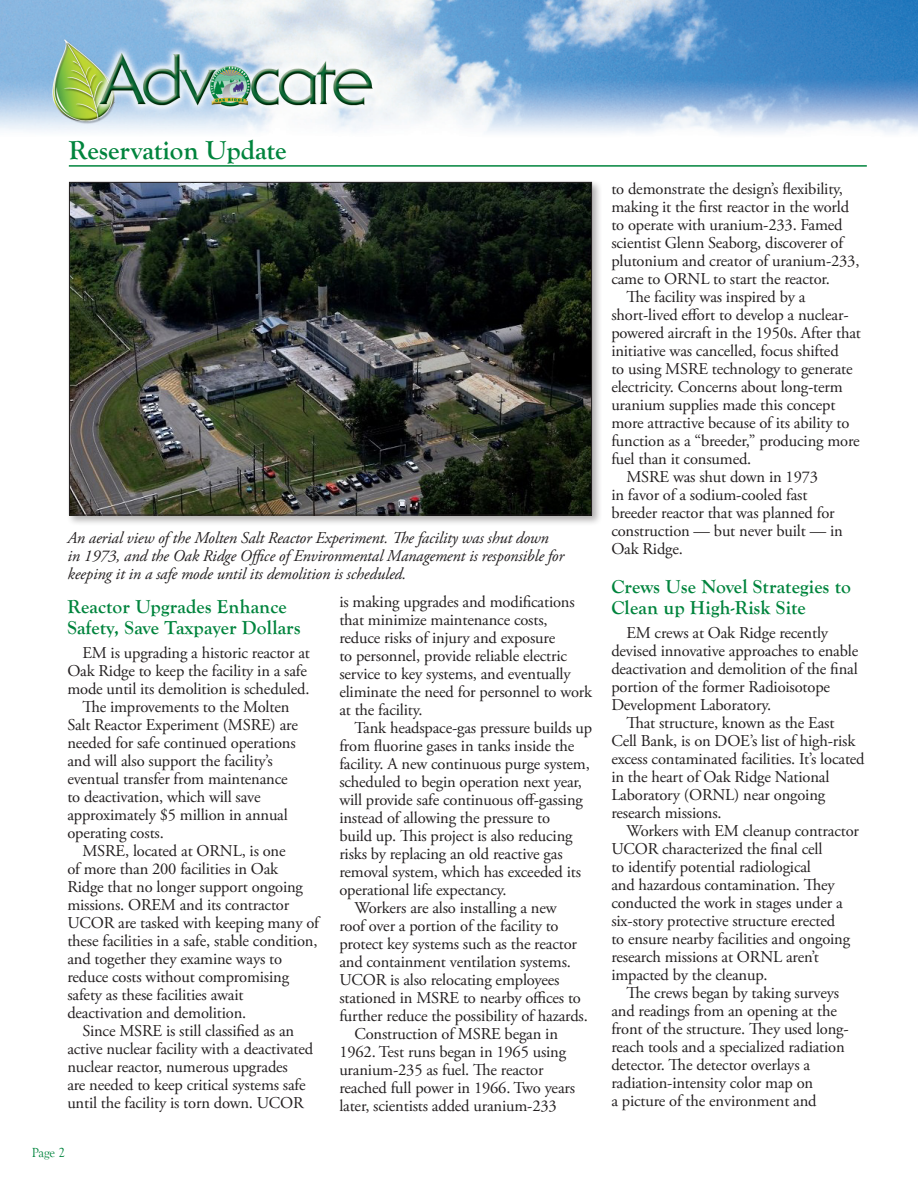
<style>
.page{position:relative;width:918px;height:1188px;background:#fff}
.page>*{position:absolute;margin:0;border:0;box-sizing:border-box;transform-origin:0 0}
.Headlines{font:700 27px "Goudy Old Style T";color:#00843d}
.Advocate_Briefs_head{font:700 19.5px/21px "Goudy Old Style T";letter-spacing:.01em;color:#00843d}
.Advocate_Body_Text{font:16.5px/18px "Adobe Garamond Pro";letter-spacing:-.01em;color:#231f20}
.Advocate_Cutlines{font:italic 16.5px/18px "Adobe Garamond Pro";letter-spacing:-.01em;color:#231f20}
.t1{font:13.5px "Goudy Old Style T";color:#00843d}
</style>
<div class="page">
<img style="left:0;top:0;width:918px;height:167px">
<hr style="left:69px;top:165px;width:798px;height:2px;background:#00843d">
<div style="left:67px;top:180px;width:536px;height:346px;background:#231f20;opacity:.36"></div>
<img style="left:71px;top:184px;width:519px;height:329px">
<p class="Headlines" style="left:69px;top:135px;width:219px">Reservation Update</p>
<p class="Advocate_Cutlines" style="left:68px;top:529px;width:498px">An aerial view of the Molten Salt Reactor Experiment. The facility was shut down in 1973, and the Oak Ridge Office of Environmental Management is responsible for keeping it in a safe mode until its demolition is scheduled.</p>
<p class="Advocate_Briefs_head" style="left:67px;top:596px;width:235px">Reactor Upgrades Enhance<br>Safety, Save Taxpayer Dollars</p>
<p class="Advocate_Body_Text" style="left:67px;top:644px;width:244px;text-indent:15px">EM is upgrading a historic reactor at<br>Oak Ridge to keep the facility in a safe mode until its demolition is scheduled.</p>
<p class="Advocate_Body_Text" style="left:67px;top:698px;width:232px;text-indent:15px">The improvements to the Molten<br>Salt Reactor Experiment (MSRE) are needed for safe continued operations and will also support the facility’s eventual transfer from maintenance to deactivation, which will save approximately $5 million in annual operating costs.</p>
<p class="Advocate_Body_Text" style="left:67px;top:842px;width:253px;text-indent:15px">MSRE, located at ORNL, is one<br>of more than 200 facilities in Oak<br>Ridge that no longer support ongoing missions. OREM and its contractor UCOR are tasked with keeping many of these facilities in a safe, stable condition, and together they examine ways to reduce costs without compromising safety as these facilities await deactivation and demolition.</p>
<p class="Advocate_Body_Text" style="left:67px;top:1022px;width:247px;text-indent:15px">Since MSRE is still classified as an active nuclear facility with a deactivated nuclear reactor, numerous upgrades<br>are needed to keep critical systems safe until the facility is torn down. UCOR</p>
<p class="t1" style="left:32px;top:1146px;width:35px">Page 2</p>
<p class="Advocate_Body_Text" style="left:339px;top:594px;width:254px">is making upgrades and modifications that minimize maintenance costs, reduce risks of injury and exposure<br>to personnel, provide reliable electric service to key systems, and eventually eliminate the need for personnel to work at the facility.</p>
<p class="Advocate_Body_Text" style="left:339px;top:720px;width:254px;text-indent:15px">Tank headspace-gas pressure builds up from fluorine gases in tanks inside the facility. A new continuous purge system, scheduled to begin operation next year, will provide safe continuous off-gassing instead of allowing the pressure to<br>build up. This project is also reducing risks by replacing an old reactive gas removal system, which has exceeded its operational life expectancy.</p>
<p class="Advocate_Body_Text" style="left:339px;top:900px;width:250px;text-indent:15px">Workers are also installing a new<br>roof over a portion of the facility to protect key systems such as the reactor and containment ventilation systems.<br>UCOR is also relocating employees stationed in MSRE to nearby offices to further reduce the possibility of hazards.</p>
<p class="Advocate_Body_Text" style="left:339px;top:1026px;width:237px;text-indent:15px">Construction of MSRE began in 1962. Test runs began in 1965 using uranium-235 as fuel. The reactor reached full power in 1966. Two years later, scientists added uranium-233</p>
<p class="Advocate_Body_Text" style="left:611px;top:180px;width:250px">to demonstrate the design’s flexibility, making it the first reactor in the world to operate with uranium-233. Famed scientist Glenn Seaborg, discoverer of plutonium and creator of uranium-233, came to ORNL to start the reactor.</p>
<p class="Advocate_Body_Text" style="left:611px;top:288px;width:251px;text-indent:15px">The facility was inspired by a short-lived effort to develop a nuclear&shy;powered aircraft in the 1950s. After that initiative was cancelled, focus shifted<br>to using MSRE technology to generate electricity. Concerns about long-term uranium supplies made this concept more attractive because of its ability to function as a “breeder,” producing more fuel than it consumed.</p>
<p class="Advocate_Body_Text" style="left:611px;top:468px;width:233px;text-indent:15px">MSRE was shut down in 1973<br>in favor of a sodium-cooled fast breeder reactor that was planned for construction — but never built — in<br>Oak Ridge.</p>
<p class="Advocate_Briefs_head" style="left:611px;top:576px;width:241px">Crews Use Novel Strategies to<br>Clean up High-Risk Site</p>
<p class="Advocate_Body_Text" style="left:611px;top:624px;width:248px;text-indent:15px">EM crews at Oak Ridge recently devised innovative approaches to enable deactivation and demolition of the final portion of the former Radioisotope Development Laboratory.</p>
<p class="Advocate_Body_Text" style="left:611px;top:714px;width:255px;text-indent:15px">That structure, known as the East<br>Cell Bank, is on DOE’s list of high-risk excess contaminated facilities. It’s located in the heart of Oak Ridge National Laboratory (ORNL) near ongoing research missions.</p>
<p class="Advocate_Body_Text" style="left:611px;top:822px;width:249px;text-indent:15px">Workers with EM cleanup contractor UCOR characterized the final cell<br>to identify potential radiological<br>and hazardous contamination. They conducted the work in stages under a six-story protective structure erected<br>to ensure nearby facilities and ongoing research missions at ORNL aren’t impacted by the cleanup.</p>
<p class="Advocate_Body_Text" style="left:611px;top:984px;width:239px;text-indent:15px">The crews began by taking surveys and readings from an opening at the front of the structure. They used long&shy;reach tools and a specialized radiation detector. The detector overlays a radiation-intensity color map on<br>a picture of the environment and</p>
</div>
